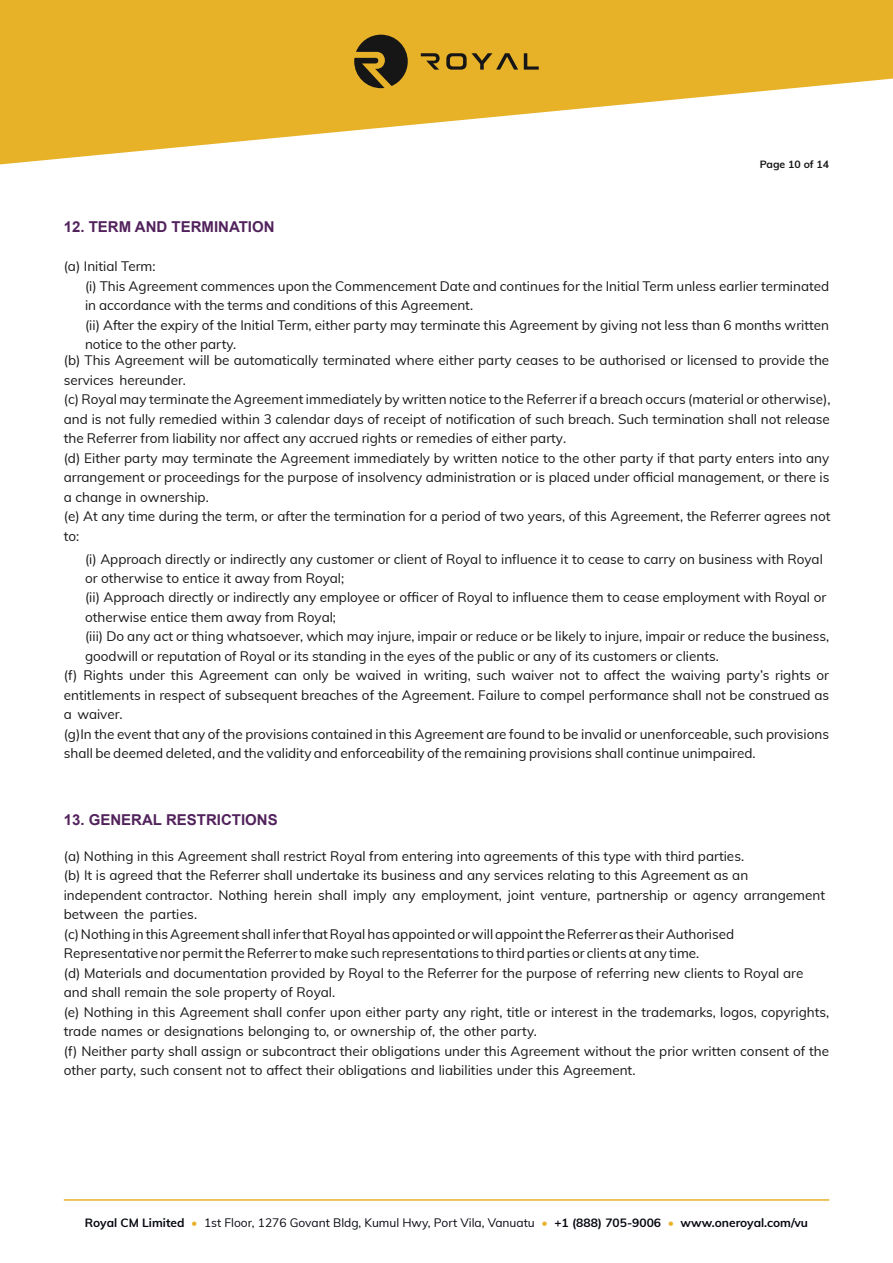
<style>
.page{position:relative;width:893px;height:1263px;background:#fff}
.page>*{position:absolute;margin:0;border:0;box-sizing:border-box;transform-origin:0 0}
.t1{font:700 15px "Arial";color:#52225c}
.t2{font:13.5px/19.5px "Muli";color:#161617}
.t3{font:12px "Muli";color:#05080f}
.t4{font:700 10.5px "Muli";color:#161617}
.s1{font-style:inherit}
.s2{font-weight:700}
.s3{font-weight:700;color:#e7b228}
</style>
<div class="page">
<svg style="left:0;top:0;width:893px;height:165px;fill:#e7b228"></svg>
<svg style="left:421px;top:53px;width:19px;height:17px"></svg>
<svg style="left:524px;top:53px;width:15px;height:17px"></svg>
<svg style="left:446px;top:53px;width:72px;height:17px"></svg>
<svg style="left:354px;top:35px;width:54px;height:53px;background:#64501d"></svg>
<hr style="left:64px;top:1199px;width:765px;height:2px;background:#e7b228">
<p class="t4" style="left:760px;top:156px;width:71px">Page 10 of 14</p>
<p class="t1" style="left:64px;top:217px;width:212px">12. TERM AND TERMINATION</p>
<p class="t2" style="left:85px;top:256px;width:746px;text-indent:-21px">(a) Initial Term:<br>(i) This Agreement commences upon the Commencement Date and continues for the Initial Term unless earlier terminated in accordance with the terms and conditions of this Agreement.<br>(ii) After the expiry of the Initial Term, either party may terminate this Agreement by giving not less than 6 months written notice to the other party.</p>
<p class="t2" style="left:64px;top:350px;width:768px">(b) This Agreement will be automatically terminated where either party ceases to be authorised or licensed to provide the services hereunder.<br>(c) Royal may terminate the Agreement immediately by written notice to the Referr<span class="s1">er</span> if a breach occurs (material or otherwise), and is not fully remedied within 3 calendar days of receipt of notification of such breach. Such termination shall not release the Referr<span class="s1">er</span> from liability nor affect any accrued rights or remedies of either party.<br>(d) Either party may terminate the Agreement immediately by written notice to the other party if that party enters into any arrangement or proceedings for the purpose of insolvency administration or is placed under official management, or there is a change in ownership.<br>(e) At any time during the term, or after the termination for a period of two years, of this Agreement, the Referr<span class="s1">er</span> agrees not to:</p>
<p class="t2" style="left:85px;top:548px;width:739px">(i) Approach directly or indirectly any customer or client of Royal to influence it to cease to carry on business with Royal</p>
<p class="t2" style="left:85px;top:568px;width:261px">or otherwise to entice it away from Royal;</p>
<p class="t2" style="left:85px;top:587px;width:743px">(ii) Approach directly or indirectly any employee or officer of Royal to influence them to cease employment with Royal or</p>
<p class="t2" style="left:85px;top:607px;width:253px">otherwise entice them away from Royal;</p>
<p class="t2" style="left:85px;top:626px;width:746px">(iii) Do any act or thing whatsoever, which may injure, impair or reduce or be likely to injure, impair or reduce the business,</p>
<p class="t2" style="left:85px;top:646px;width:635px">goodwill or reputation of Royal or its standing in the eyes of the public or any of its customers or clients.</p>
<p class="t2" style="left:64px;top:665px;width:767px">(f) Rights under this Agreement can only be waived in writing, such waiver not to affect the waiving party’s rights or</p>
<p class="t2" style="left:64px;top:685px;width:767px">entitlements in respect of subsequent breaches of the Agreement. Failure to compel performance shall not be construed as</p>
<p class="t2" style="left:64px;top:704px;width:60px">a waiver.</p>
<p class="t2" style="left:64px;top:724px;width:767px">(g)In the event that any of the provisions contained in this Agreement are found to be invalid or unenforceable, such provisions</p>
<p class="t2" style="left:64px;top:743px;width:693px">shall be deemed deleted, and the validity and enforceability of the remaining provisions shall continue unimpaired.</p>
<p class="t1" style="left:64px;top:810px;width:215px">13. GENERAL RESTRICTIONS</p>
<p class="t2" style="left:64px;top:846px;width:767px">(a) Nothing in this Agreement shall restrict Royal from entering into agreements of this type with third parties.<br>(b) It is agreed that the Referr<span class="s1">er</span> shall undertake its business and any services relating to this Agreement as an independent contractor. Nothing herein shall imply any employment, joint venture, partnership or agency arrangement between the parties.<br>(c) Nothing in this Agreement shall infer that Royal has appointed or will appoint the Refer<span class="s1">rer</span>as their Authorised Representative nor permit the Referr<span class="s1">er</span>to make such representations to third parties or clients at any time.<br>(d) Materials and documentation provided by Royal to the Referr<span class="s1">er</span> for the purpose of referring new clients to Royal are and shall remain the sole property of Royal.<br>(e) Nothing in this Agreement shall confer upon either party any right, title or interest in the trademarks, logos, copyrights, trade names or designations belonging to, or ownership of, the other party.<br>(f) Neither party shall assign or subcontract their obligations under this Agreement without the prior written consent of the other party, such consent not to affect their obligations and liabilities under this Agreement.</p>
<p class="t3" style="left:85px;top:1213px;width:725px"><span class="s2">Royal CM Limited</span> <span class="s3">•</span> 1st Floor, 1276 Govant Bldg, Kumul Hwy, Port Vila, Vanuatu <span class="s3">•</span> <span class="s2">+1 (888) 705-9006</span> <span class="s3">•</span> <span class="s2">www.oneroyal.com/vu</span></p>
</div>
